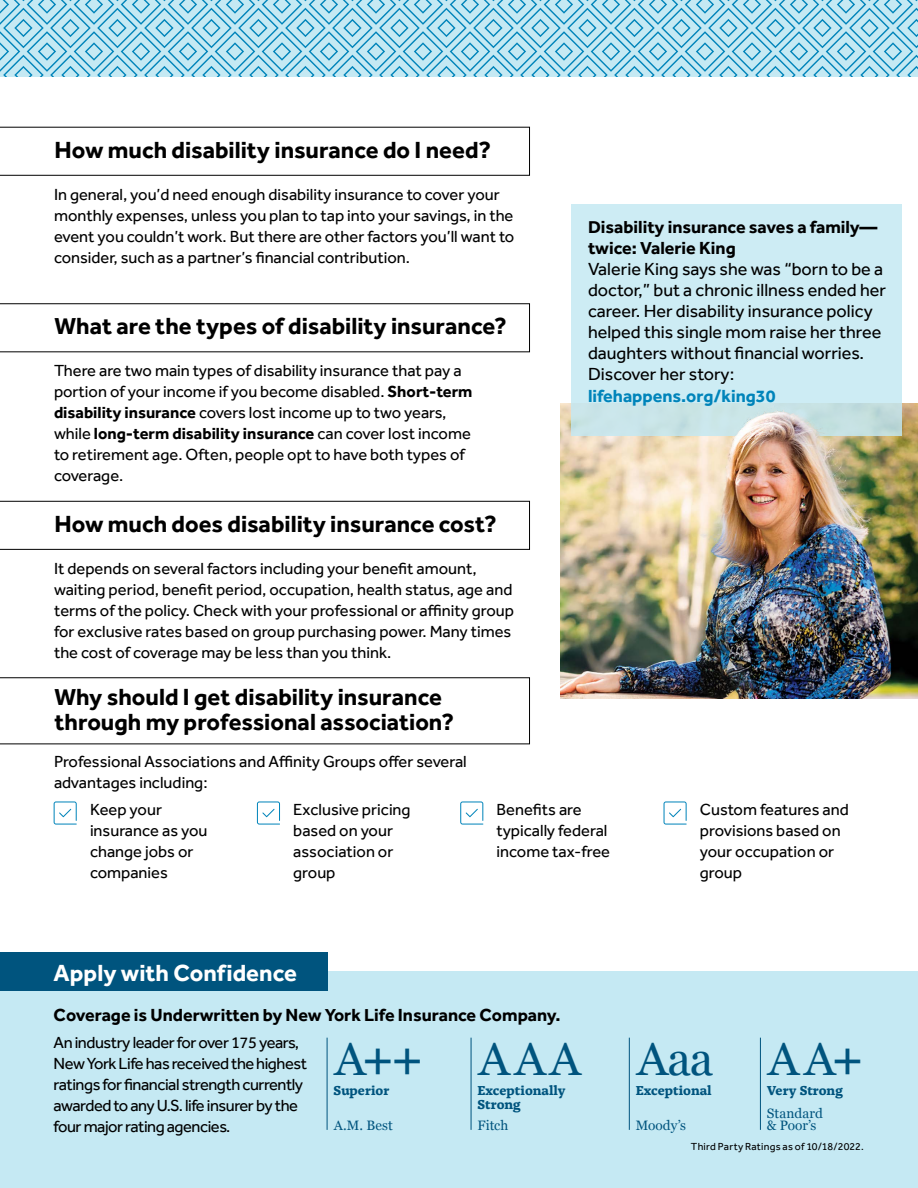
<style>
.page{position:relative;width:918px;height:1188px;background:#fff}
.page>*{position:absolute;margin:0;border:0;box-sizing:border-box;transform-origin:0 0}
.t1{font:46.95px "Georgia";letter-spacing:.08em;color:#00547e}
.t2{font:700 46.95px "Georgia";color:#00547e}
.t3{font:700 24px/25.5px "Effra Pro";color:#000}
.t4{font:700 24px "Effra Pro";color:#fff}
.t5{font:18px/21px "Effra Pro";color:#000}
.t6{font:700 18px/21px "Effra Pro";color:#000}
.t7{font:700 18px "Effra Pro";color:#0084ba}
.t8{font:16.5px/21px "Effra Pro";color:#000}
.t9{font:16.5px/21px "Effra Pro";letter-spacing:-.03em;color:#000}
.t10{font:700 13.65px/14.2px "Alda Pro";color:#00547e}
.t11{font:13.65px/11.7px "Georgia";letter-spacing:.005em;color:#00547e}
.t12{font:10.5px "Effra Pro";letter-spacing:.02em;color:#000}
.s1{font-weight:700}
.s2{font-weight:400}
</style>
<div class="page">
<svg style="left:0;top:0;width:918px;height:77px;background:#9ed4e7"></svg>
<svg style="left:0;top:127px;width:530px;height:49px"></svg>
<svg style="left:0;top:303px;width:530px;height:49px"></svg>
<svg style="left:0;top:501px;width:530px;height:49px"></svg>
<svg style="left:0;top:677px;width:530px;height:67px"></svg>
<div style="left:0;top:972px;width:918px;height:216px;background:#c5e9f3"></div>
<hr style="left:327px;top:1038px;width:1px;height:92px;background:#00547e">
<hr style="left:471px;top:1038px;width:1px;height:92px;background:#00547e">
<hr style="left:629px;top:1038px;width:1px;height:92px;background:#00547e">
<hr style="left:760px;top:1038px;width:1px;height:92px;background:#00547e">
<div style="left:0;top:952px;width:327px;height:39px;background:#00547e"></div>
<svg style="left:54px;top:801px;width:23px;height:24px"></svg>
<svg style="left:257px;top:801px;width:23px;height:24px"></svg>
<svg style="left:460px;top:801px;width:23px;height:24px"></svg>
<svg style="left:664px;top:801px;width:23px;height:24px"></svg>
<img style="left:561px;top:404px;width:357px;height:295px">
<svg style="left:571px;top:204px;width:331px;height:231px;background:#cceaf1"></svg>
<h2 class="t3" style="left:54px;top:137px;width:438px">How much disability insurance do I need?</h2>
<p class="t8" style="left:54px;top:184px;width:462px">In general, you’d need enough disability insurance to cover your monthly expenses, unless you plan to tap into your savings, in the event you couldn’t work. But there are other factors you’ll want to consider, such as a partner’s financial contribution.</p>
<h2 class="t3" style="left:54px;top:313px;width:454px">What are the types of disability insurance?</h2>
<p class="t8" style="left:54px;top:360px;width:420px">There are two main types of disability insurance that pay a portion of your income if you become disabled. <span class="s1">Short-term disability insurance</span> covers lost income up to two years, while <span class="s1">long-term disability insurance</span> can cover lost income to retirement age. Often, people opt to have both types of coverage.</p>
<h2 class="t3" style="left:54px;top:511px;width:444px">How much does disability insurance cost?</h2>
<p class="t8" style="left:54px;top:558px;width:461px">It depends on several factors including your benefit amount, waiting period, benefit period, occupation, health status, age and terms of the policy. Check with your professional or affinity group for exclusive rates based on group purchasing power. Many times the cost of coverage may be less than you think.</p>
<h2 class="t3" style="left:54px;top:683px;width:401px">Why should I get disability insurance through my professional association?</h2>
<p class="t8" style="left:54px;top:751px;width:414px">Professional Associations and Affinity Groups offer several advantages including:</p>
<p class="t6" style="left:588px;top:217px;width:291px">Disability insurance saves a family— twice: Valerie King</p>
<p class="t5" style="left:588px;top:259px;width:300px">Valerie King says she was “born to be a doctor,” but a chronic illness ended her career. Her disability insurance policy helped this single mom raise her three daughters without financial worries.<br>Discover her story:</p>
<p class="t7" style="left:588px;top:385px;width:189px">lifehappens.org/king30</p>
<p class="t8" style="left:90px;top:799px;width:119px">Keep your insurance as you change jobs or companies</p>
<p class="t8" style="left:293px;top:799px;width:119px">Exclusive pricing based on your association or group</p>
<p class="t8" style="left:497px;top:799px;width:115px">Benefits are typically federal income tax-free</p>
<p class="t8" style="left:700px;top:799px;width:150px">Custom features and provisions based on your occupation or group</p>
<h2 class="t4" style="left:54px;top:959px;width:245px">Apply with Confidence</h2>
<p class="t6" style="left:54px;top:1004px;width:508px">Coverage is Underwritten by New York Life Insurance Company.</p>
<p class="t9" style="left:54px;top:1032px;width:255px">An industry leader for over 175 years, New York Life has received the highest ratings for financial strength currently awarded to any U.S. life insurer by the four major rating agencies.</p>
<h1 class="t2" style="left:335px;top:1023px;width:91px"><span class="s2">A</span>++</h1>
<p class="t10" style="left:334px;top:1081px;width:57px">Superior</p>
<p class="t11" style="left:334px;top:1119px;width:60px">A.M. Best</p>
<h1 class="t1" style="left:478px;top:1024px;width:104px">AAA</h1>
<h1 class="t1" style="left:637px;top:1024px;width:78px">Aaa</h1>
<p class="t10" style="left:478px;top:1081px;width:89px">Exceptionally<br>Strong</p>
<p class="t10" style="left:636px;top:1081px;width:77px">Exceptional</p>
<p class="t11" style="left:478px;top:1119px;width:32px">Fitch</p>
<p class="t11" style="left:636px;top:1119px;width:52px">Moody’s</p>
<h1 class="t1" style="left:768px;top:1024px;width:98px">AA<span class="s1">+</span></h1>
<p class="t11" style="left:767px;top:1107px;width:57px">Standard &amp; Poor’s</p>
<p class="t10" style="left:767px;top:1081px;width:78px">Very Strong</p>
<p class="t12" style="left:691px;top:1140px;width:175px">Third Party Ratings as of 10/18/2022.</p>
</div>
